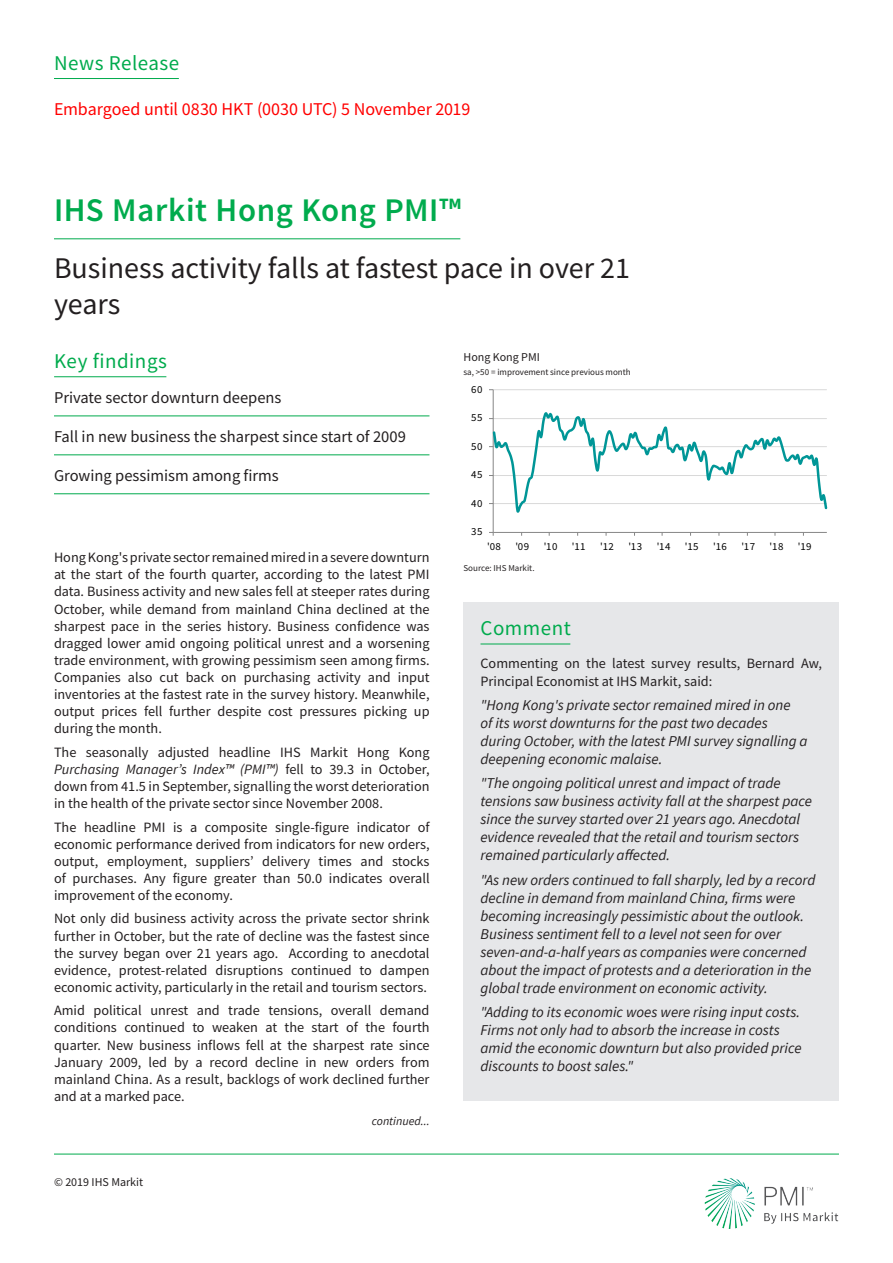
<style>
.page{position:relative;width:893px;height:1263px;background:#fff}
.page>*{position:absolute;margin:0;border:0;box-sizing:border-box;transform-origin:0 0}
.t1{font:600 33px "Source Sans Pro";letter-spacing:.015em;color:#00ab4d}
.t2{font:30px/36px "Source Sans Pro";color:#231f20}
.Section_header{font:21px "Source Sans Pro";letter-spacing:.025em;color:#00ab4d}
.t3{font:18px "Source Sans Pro";letter-spacing:-.005em;color:#f00}
.Key_findings{font:16.5px "Source Sans Pro";color:#231f20}
.Comment{font:italic 15px/18px "Source Sans Pro";color:#231f20}
.Body_copy_2{font:14.25px/17.1px "Source Sans Pro";color:#231f20;text-align:justify}
.Chart_title{font:12px "Source Sans Pro";color:#231f20}
.Chart_title-2{font:italic 12px "Source Sans Pro";color:#231f20}
.t4{font:10.65px "Source Sans Pro";letter-spacing:.04em;color:#000}
.Axis_title{font:9px "Source Sans Pro";color:#231f20}
.s1{font-style:italic}
</style>
<div class="page">
<img style="left:704px;top:1178px;width:135px;height:50px">
<hr style="left:54px;top:1154px;width:785px;height:1px;background:#00ab4d">
<hr style="left:493px;top:389px;width:334px;height:1px;background:#d9d9d9">
<hr style="left:493px;top:390px;width:1px;height:142px;background:#868686">
<hr style="left:493px;top:532px;width:334px;height:1px;background:#868686">
<svg style="left:489px;top:409px;width:338px;height:107px"></svg>
<hr style="left:54px;top:376px;width:112px;height:1px;background:#00ab4d">
<hr style="left:54px;top:78px;width:125px;height:1px;background:#00ab4d">
<hr style="left:54px;top:238px;width:406px;height:1px;background:#00ab4d">
<hr style="left:54px;top:416px;width:375px;height:1px;background:#00ab4d">
<hr style="left:54px;top:455px;width:375px;height:1px;background:#00ab4d">
<hr style="left:54px;top:493px;width:375px;height:1px;background:#00ab4d">
<div style="left:463px;top:602px;width:376px;height:56px;background:#e6e7e9"></div>
<hr style="left:480px;top:644px;width:90px;height:1px;background:#00ab4d">
<div style="left:463px;top:658px;width:376px;height:442px;background:#e6e7e9"></div>
<p class="Section_header" style="left:54px;top:49px;width:127px">News Release</p>
<p class="t3" style="left:54px;top:98px;width:418px">Embargoed until 0830 HKT (0030 UTC) 5 November 2019</p>
<p class="t1" style="left:54px;top:190px;width:409px">IHS Markit Hong Kong PMI™</p>
<p class="t2" style="left:54px;top:250px;width:578px">Business activity falls at fastest pace in over 21 years</p>
<p class="Section_header" style="left:54px;top:348px;width:114px">Key findings</p>
<p class="Chart_title" style="left:463px;top:350px;width:78px">Hong Kong PMI</p>
<p class="Axis_title" style="left:463px;top:366px;width:169px">sa, &gt;50 = improvement since previous month</p>
<p class="Key_findings" style="left:54px;top:387px;width:229px">Private sector downturn deepens</p>
<p class="Key_findings" style="left:54px;top:426px;width:353px">Fall in new business the sharpest since start of 2009</p>
<p class="Key_findings" style="left:54px;top:465px;width:226px">Growing pessimism among firms</p>
<p class="Body_copy_2" style="left:54px;top:549px;width:377px">Hong Kong's private sector remained mired in a severe downturn at the start of the fourth quarter, according to the latest PMI data. Business activity and new sales fell at steeper rates during October, while demand from mainland China declined at the sharpest pace in the series history. Business confidence was dragged lower amid ongoing political unrest and a worsening trade environment, with growing pessimism seen among firms.<br>Companies also cut back on purchasing activity and input inventories at the fastest rate in the survey history. Meanwhile, output prices fell further despite cost pressures picking up during the month.</p>
<p class="Body_copy_2" style="left:54px;top:743px;width:377px">The seasonally adjusted headline IHS Markit Hong Kong <span class="s1">Purchasing Manager’s Index™ (PMI™)</span> fell to 39.3 in October, down from 41.5 in September, signalling the worst deterioration in the health of the private sector since November 2008.</p>
<p class="Body_copy_2" style="left:54px;top:818px;width:377px">The headline PMI is a composite single-figure indicator of economic performance derived from indicators for new orders, output, employment, suppliers’ delivery times and stocks of purchases. Any figure greater than 50.0 indicates overall improvement of the economy.</p>
<p class="Body_copy_2" style="left:54px;top:910px;width:377px">Not only did business activity across the private sector shrink further in October, but the rate of decline was the fastest since the survey began over 21 years ago. According to anecdotal evidence, protest-related disruptions continued to dampen economic activity, particularly in the retail and tourism sectors.</p>
<p class="Body_copy_2" style="left:54px;top:1002px;width:377px">Amid political unrest and trade tensions, overall demand conditions continued to weaken at the start of the fourth quarter. New business inflows fell at the sharpest rate since January 2009, led by a record decline in new orders from mainland China. As a result, backlogs of work declined further and at a marked pace.</p>
<p class="Chart_title" style="left:54px;top:1175px;width:91px">© 2019 IHS Markit</p>
<p class="Chart_title-2" style="left:372px;top:1113px;width:59px">continued...</p>
<p class="t4" style="left:471px;top:383px;width:13px">60</p>
<p class="t4" style="left:471px;top:411px;width:13px">55</p>
<p class="t4" style="left:471px;top:440px;width:13px">50</p>
<p class="t4" style="left:471px;top:468px;width:13px">45</p>
<p class="t4" style="left:471px;top:497px;width:13px">40</p>
<p class="t4" style="left:471px;top:525px;width:13px">35</p>
<p class="t4" style="left:487px;top:540px;width:15px">'08</p>
<p class="t4" style="left:515px;top:540px;width:15px">'09</p>
<p class="t4" style="left:544px;top:540px;width:15px">'10</p>
<p class="t4" style="left:572px;top:540px;width:15px">'11</p>
<p class="t4" style="left:600px;top:540px;width:15px">'12</p>
<p class="t4" style="left:628px;top:540px;width:15px">'13</p>
<p class="t4" style="left:657px;top:540px;width:15px">'14</p>
<p class="t4" style="left:685px;top:540px;width:15px">'15</p>
<p class="t4" style="left:713px;top:540px;width:15px">'16</p>
<p class="t4" style="left:741px;top:540px;width:15px">'17</p>
<p class="t4" style="left:770px;top:540px;width:15px">'18</p>
<p class="t4" style="left:798px;top:540px;width:15px">'19</p>
<p class="Axis_title" style="left:463px;top:562px;width:73px">Source: IHS Markit.</p>
<p class="Section_header" style="left:480px;top:615px;width:92px">Comment</p>
<p class="Body_copy_2" style="left:480px;top:655px;width:343px">Commenting on the latest survey results, Bernard Aw,<br>Principal Economist at IHS Markit, said:</p>
<p class="Comment" style="left:480px;top:696px;width:329px">"Hong Kong's private sector remained mired in one<br>of its worst downturns for the past two decades during October, with the latest PMI survey signalling a deepening economic malaise.</p>
<p class="Comment" style="left:480px;top:774px;width:333px">"The ongoing political unrest and impact of trade tensions saw business activity fall at the sharpest pace since the survey started over 21 years ago. Anecdotal evidence revealed that the retail and tourism sectors remained particularly affected.</p>
<p class="Comment" style="left:480px;top:871px;width:336px">"As new orders continued to fall sharply, led by a record decline in demand from mainland China, firms were becoming increasingly pessimistic about the outlook.<br>Business sentiment fell to a level not seen for over seven-and-a-half years as companies were concerned about the impact of protests and a deterioration in the global trade environment on economic activity.</p>
<p class="Comment" style="left:480px;top:1003px;width:323px">"Adding to its economic woes were rising input costs.<br>Firms not only had to absorb the increase in costs amid the economic downturn but also provided price discounts to boost sales."</p>
</div>
